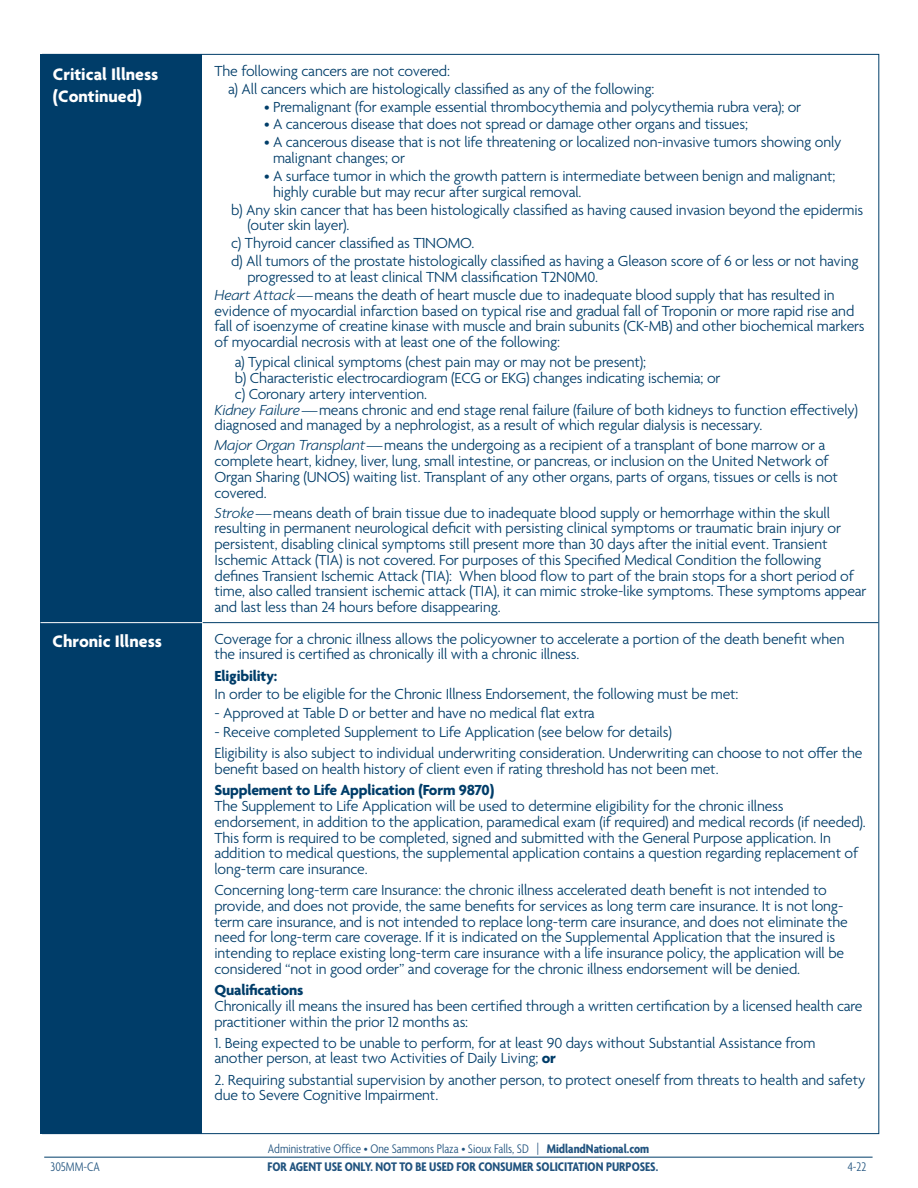
<style>
.page{position:relative;width:918px;height:1188px;background:#fff}
.page>*{position:absolute;margin:0;border:0;box-sizing:border-box;transform-origin:0 0}
.t1{font:700 18px "Agenda";color:#fff}
.t2{font:300 15.75px/15.8px "Agenda";letter-spacing:-.01em;color:#003d69}
.t3{font:700 15.75px "Agenda";letter-spacing:-.01em;color:#003d69}
.t4{font:300 condensed 13.5px "Agenda";color:#22547f}
.t5{font:700 condensed 13.5px "Agenda";color:#22547f}
.s1{font-style:italic}
.s2{font-weight:700}
</style>
<div class="page">
<hr style="left:44px;top:1157px;width:829px;height:1px;background:#003d69">
<div style="left:40px;top:54px;width:162px;height:1080px;background:#003d69"></div>
<hr style="left:202px;top:622px;width:676px;height:1px;background:#003d69">
<hr style="left:40px;top:622px;width:162px;height:1px;background:#fff">
<p class="t1" style="left:53px;top:65px;width:107px">Critical Illness</p>
<p class="t1" style="left:53px;top:87px;width:91px">(Continued)</p>
<p class="t1" style="left:52px;top:631px;width:111px">Chronic Illness</p>
<p class="t2" style="left:214px;top:64px;width:237px">The following cancers are not covered:</p>
<p class="t2" style="left:228px;top:82px;width:428px">a) All cancers which are histologically classified as any of the following:</p>
<p class="t2" style="left:264px;top:100px;width:539px">• Premalignant (for example essential thrombocythemia and polycythemia rubra vera); or</p>
<p class="t2" style="left:264px;top:118px;width:485px">• A cancerous disease that does not spread or damage other organs and tissues;</p>
<p class="t2" style="left:273px;top:135px;width:570px;text-indent:-9px">• A cancerous disease that is not life threatening or localized non-invasive tumors showing only malignant changes; or</p>
<p class="t2" style="left:273px;top:169px;width:564px;text-indent:-9px">• A surface tumor in which the growth pattern is intermediate between benign and malignant; highly curable but may recur after surgical removal.</p>
<p class="t2" style="left:248px;top:203px;width:617px;text-indent:-16px">b) Any skin cancer that has been histologically classified as having caused invasion beyond the epidermis (outer skin layer).</p>
<p class="t2" style="left:231px;top:236px;width:245px">c) Thyroid cancer classified as T1NOMO.</p>
<p class="t2" style="left:248px;top:254px;width:613px;text-indent:-16px">d) All tumors of the prostate histologically classified as having a Gleason score of 6 or less or not having progressed to at least clinical TNM classification T2N0M0.</p>
<p class="t2" style="left:214px;top:288px;width:652px"><span class="s1">Heart Attack</span>—means the death of heart muscle due to inadequate blood supply that has resulted in evidence of myocardial infarction based on typical rise and gradual fall of Troponin or more rapid rise and fall of isoenzyme of creatine kinase with muscle and brain subunits (CK-MB) and other biochemical markers of myocardial necrosis with at least one of the following:</p>
<p class="t2" style="left:235px;top:355px;width:413px">a) Typical clinical symptoms (chest pain may or may not be present);</p>
<p class="t2" style="left:235px;top:371px;width:487px">b) Characteristic electrocardiogram (ECG or EKG) changes indicating ischemia; or</p>
<p class="t2" style="left:235px;top:387px;width:194px">c) Coronary artery intervention.</p>
<p class="t2" style="left:214px;top:403px;width:645px"><span class="s1">Kidney Failure</span>—means chronic and end stage renal failure (failure of both kidneys to function effectively) diagnosed and managed by a nephrologist, as a result of which regular dialysis is necessary.</p>
<p class="t2" style="left:214px;top:438px;width:625px"><span class="s1">Major Organ Transplant</span>—means the undergoing as a recipient of a transplant of bone marrow or a complete heart, kidney, liver, lung, small intestine, or pancreas, or inclusion on the United Network of Organ Sharing (UNOS) waiting list. Transplant of any other organs, parts of organs, tissues or cells is not covered.</p>
<p class="t2" style="left:214px;top:506px;width:654px"><span class="s1">Stroke</span>—means death of brain tissue due to inadequate blood supply or hemorrhage within the skull resulting in permanent neurological deficit with persisting clinical symptoms or traumatic brain injury or persistent, disabling clinical symptoms still present more than 30 days after the initial event. Transient Ischemic Attack (TIA) is not covered. For purposes of this Specified Medical Condition the following defines Transient Ischemic Attack (TIA): When blood flow to part of the brain stops for a short period of time, also called transient ischemic attack (TIA), it can mimic stroke-like symptoms. These symptoms appear and last less than 24 hours before disappearing.</p>
<p class="t2" style="left:214px;top:632px;width:632px">Coverage for a chronic illness allows the policyowner to accelerate a portion of the death benefit when the insured is certified as chronically ill with a chronic illness.</p>
<p class="t3" style="left:214px;top:667px;width:64px">Eligibility:</p>
<p class="t2" style="left:214px;top:687px;width:526px">In order to be eligible for the Chronic Illness Endorsement, the following must be met:</p>
<p class="t2" style="left:214px;top:706px;width:382px">- Approved at Table D or better and have no medical flat extra</p>
<p class="t2" style="left:214px;top:725px;width:459px">- Receive completed Supplement to Life Application (see below for details)</p>
<p class="t2" style="left:214px;top:746px;width:649px">Eligibility is also subject to individual underwriting consideration. Underwriting can choose to not offer the benefit based on health history of client even if rating threshold has not been met.</p>
<p class="t2" style="left:214px;top:783px;width:653px"><span class="s2">Supplement to Life Application (Form 9870)<br></span>The Supplement to Life Application will be used to determine eligibility for the chronic illness endorsement, in addition to the application, paramedical exam (if required) and medical records (if needed).<br>This form is required to be completed, signed and submitted with the General Purpose application. In addition to medical questions, the supplemental application contains a question regarding replacement of long-term care insurance.</p>
<p class="t2" style="left:214px;top:883px;width:635px">Concerning long-term care Insurance: the chronic illness accelerated death benefit is not intended to provide, and does not provide, the same benefits for services as long term care insurance. It is not long&shy;term care insurance, and is not intended to replace long-term care insurance, and does not eliminate the need for long-term care coverage. If it is indicated on the Supplemental Application that the insured is intending to replace existing long-term care insurance with a life insurance policy, the application will be considered “not in good order” and coverage for the chronic illness endorsement will be denied.</p>
<p class="t2" style="left:214px;top:983px;width:650px"><span class="s2">Qualifications<br></span>Chronically ill means the insured has been certified through a written certification by a licensed health care practitioner within the prior 12 months as:</p>
<p class="t2" style="left:214px;top:1036px;width:602px">1. Being expected to be unable to perform, for at least 90 days without Substantial Assistance from another person, at least two Activities of Daily Living; <span class="s2">or</span></p>
<p class="t2" style="left:214px;top:1073px;width:652px">2. Requiring substantial supervision by another person, to protect oneself from threats to health and safety due to Severe Cognitive Impairment.</p>
<p class="t4" style="left:268px;top:1141px;width:383px">Administrative Office • One Sammons Plaza • Sioux Falls, SD | <span class="s2">MidlandNational.com</span></p>
<p class="t4" style="left:51px;top:1159px;width:51px">305MM-CA</p>
<p class="t5" style="left:268px;top:1159px;width:392px">FOR AGENT USE ONLY. NOT TO BE USED FOR CONSUMER SOLICITATION PURPOSES.</p>
<p class="t4" style="left:848px;top:1159px;width:20px">4-22</p>
</div>
